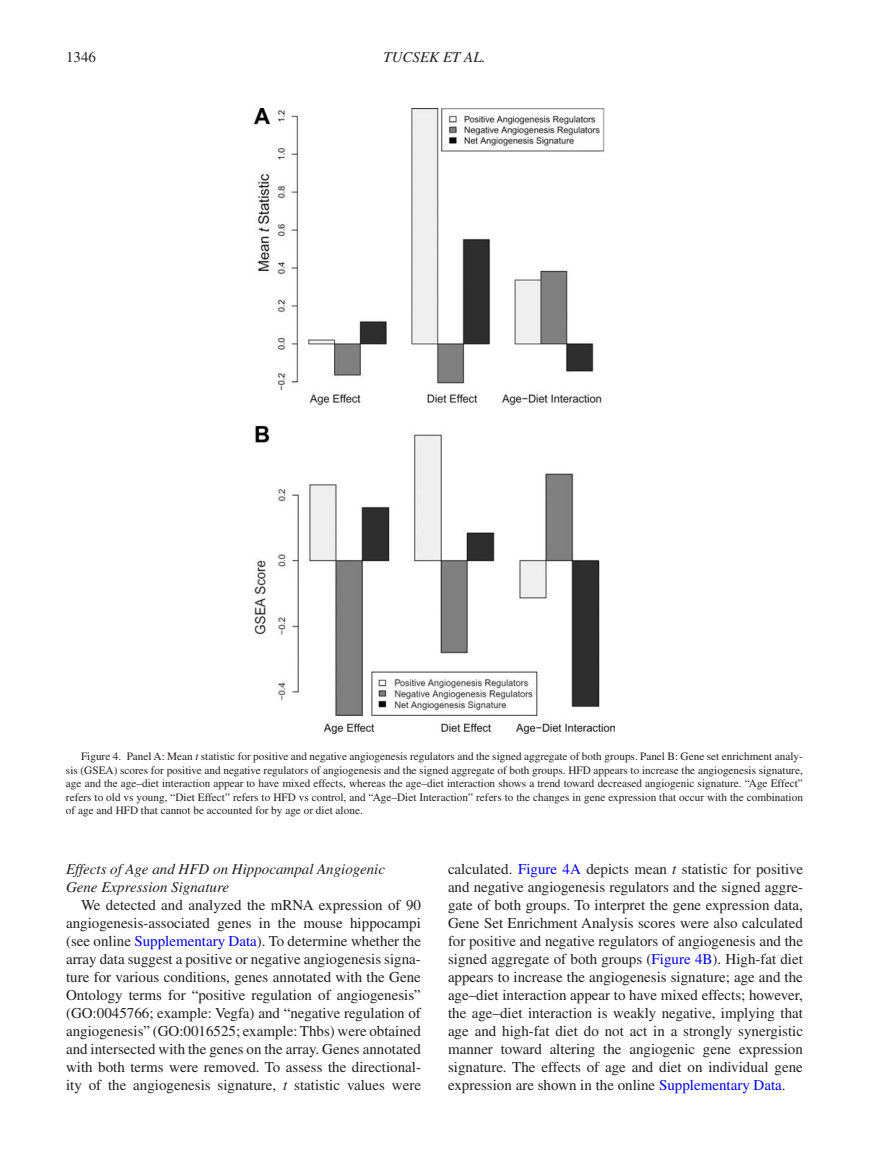
<style>
.page{position:relative;width:893px;height:1174px;background:#fff}
.page>*{position:absolute;margin:0;border:0;box-sizing:border-box;transform-origin:0 0}
.t1{font:15px/18px "Times LT Std";color:#231f20;text-align:justify}
.t2{font:italic 15px/18px "Times LT Std";color:#231f20}
.t3{font:11.25px/13.5px "Times LT Std";color:#231f20;text-align:justify}
.s1{font-style:italic}
.s2{color:#00f}
</style>
<div class="page">
<img style="left:255px;top:108px;width:359px;height:625px">
<p class="t1" style="left:66px;top:47px;width:31px">1346</p>
<p class="t2" style="left:383px;top:47px;width:104px">Tucsek et al.</p>
<p class="t3" style="left:66px;top:749px;width:738px;text-indent:15px">Figure 4. Panel A: Mean <span class="s1">t</span> statistic for positive and negative angiogenesis regulators and the signed aggregate of both groups. Panel B: Gene set enrichment analy&shy;sis (GSEA) scores for positive and negative regulators of angiogenesis and the signed aggregate of both groups. HFD appears to increase the angiogenesis signature, age and the age–diet interaction appear to have mixed effects, whereas the age–diet interaction shows a trend toward decreased angiogenic signature. “Age Effect” refers to old vs young, “Diet Effect” refers to HFD vs control, and “Age–Diet Interaction” refers to the changes in gene expression that occur with the combination of age and HFD that cannot be accounted for by age or diet alone.</p>
<p class="t2" style="left:66px;top:859px;width:321px">Effects of Age and HFD on Hippocampal Angiogenic<br>Gene Expression Signature</p>
<p class="t1" style="left:66px;top:895px;width:357px;text-indent:15px">We detected and analyzed the mRNA expression of 90 angiogenesis-associated genes in the mouse hippocampi (see online <span class="s2">Supplementary Data</span>). To determine whether the array data suggest a positive or negative angiogenesis signa&shy;ture for various conditions, genes annotated with the Gene Ontology terms for “positive regulation of angiogenesis” (GO:0045766; example: Vegfa) and “negative regulation of angiogenesis” (GO:0016525; example: Thbs) were obtained and intersected with the genes on the array. Genes annotated with both terms were removed. To assess the directional&shy;ity of the angiogenesis signature, <span class="s1">t</span> statistic values were</p>
<p class="t1" style="left:448px;top:859px;width:357px">calculated. <span class="s2">Figure 4A</span> depicts mean <span class="s1">t</span> statistic for positive and negative angiogenesis regulators and the signed aggre&shy;gate of both groups. To interpret the gene expression data, Gene Set Enrichment Analysis scores were also calculated for positive and negative regulators of angiogenesis and the signed aggregate of both groups (<span class="s2">Figure 4B</span>). High-fat diet appears to increase the angiogenesis signature; age and the age–diet interaction appear to have mixed effects; however, the age–diet interaction is weakly negative, implying that age and high-fat diet do not act in a strongly synergistic manner toward altering the angiogenic gene expression signature. The effects of age and diet on individual gene expression are shown in the online <span class="s2">Supplementary Data</span>.</p>
</div>
